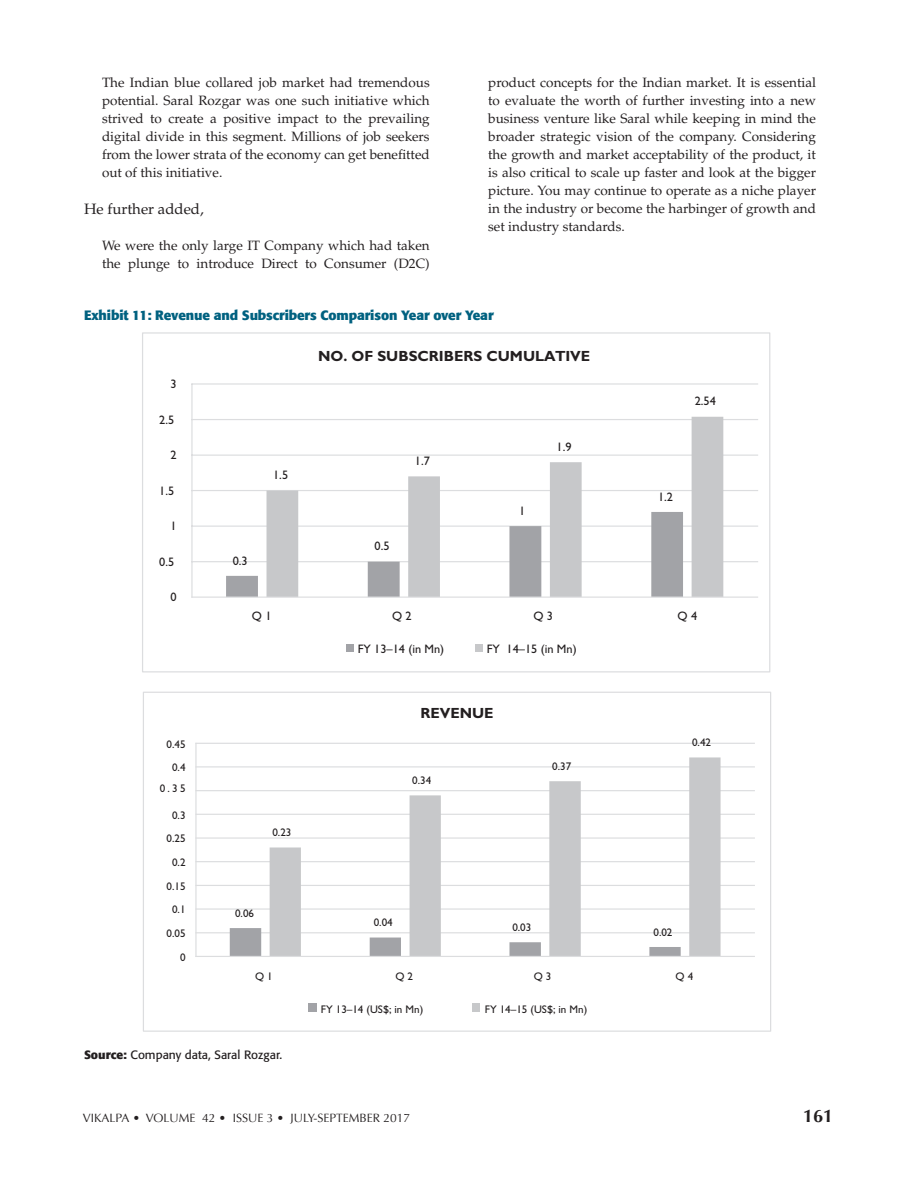
<style>
.page{position:relative;width:918px;height:1188px;background:#fff}
.page>*{position:absolute;margin:0;border:0;box-sizing:border-box;transform-origin:0 0}
.t1{font:700 18px "Optima";color:#231f20}
.t2{font:15px "Palatino";color:#231f20}
.t3{font:700 14.7px "Gill Sans";color:#231f20}
.t4{font:13.5px/18px "Palatino";color:#231f20;text-align:justify}
.t5{font:700 13.5px "Formata";letter-spacing:-.01em;color:#006180}
.t6{font:12.3px "Gill Sans";color:#231f20}
.t7{font:12px "Optima";color:#231f20}
.t8{font:12px "Formata";color:#231f20}
.t9{font:11.1px "Gill Sans";color:#231f20}
.s1{font-weight:700}
</style>
<div class="page">
<hr style="left:191px;top:383px;width:567px;height:2px;background:#dcdddf">
<hr style="left:191px;top:384px;width:2px;height:214px;background:#dcdddf">
<hr style="left:191px;top:419px;width:567px;height:1px;background:#dcdddf">
<hr style="left:191px;top:455px;width:567px;height:1px;background:#dcdddf">
<hr style="left:191px;top:490px;width:567px;height:1px;background:#dcdddf">
<hr style="left:191px;top:526px;width:567px;height:1px;background:#dcdddf">
<hr style="left:191px;top:561px;width:567px;height:1px;background:#dcdddf">
<svg style="left:226px;top:512px;width:41px;height:85px"></svg>
<svg style="left:267px;top:417px;width:456px;height:180px"></svg>
<hr style="left:191px;top:597px;width:567px;height:1px;background:#dcdddf">
<div style="left:346px;top:645px;width:8px;height:7px;background:#a2a3a7"></div>
<div style="left:475px;top:645px;width:8px;height:7px;background:#c7c8ca"></div>
<hr style="left:195px;top:743px;width:560px;height:1px;background:#dcdddf">
<hr style="left:195px;top:766px;width:560px;height:1px;background:#dcdddf">
<hr style="left:195px;top:790px;width:560px;height:1px;background:#dcdddf">
<hr style="left:195px;top:814px;width:560px;height:1px;background:#dcdddf">
<hr style="left:195px;top:837px;width:560px;height:2px;background:#dcdddf">
<hr style="left:195px;top:861px;width:560px;height:1px;background:#dcdddf">
<hr style="left:195px;top:885px;width:560px;height:1px;background:#dcdddf">
<hr style="left:195px;top:908px;width:560px;height:2px;background:#dcdddf">
<hr style="left:195px;top:932px;width:560px;height:1px;background:#dcdddf">
<svg style="left:230px;top:928px;width:40px;height:28px"></svg>
<svg style="left:270px;top:757px;width:451px;height:199px"></svg>
<hr style="left:195px;top:956px;width:560px;height:1px;background:#dcdddf">
<div style="left:308px;top:1004px;width:9px;height:8px;background:#a2a3a7"></div>
<div style="left:472px;top:1004px;width:8px;height:8px;background:#c7c8ca"></div>
<hr style="left:195px;top:743px;width:2px;height:214px;background:#dcdddf">
<p class="t4" style="left:102px;top:73px;width:329px">The Indian blue collared job market had tremendous potential. Saral Rozgar was one such initiative which strived to create a positive impact to the prevailing digital divide in this segment. Millions of job seekers from the lower strata of the economy can get benefitted out of this initiative.</p>
<p class="t2" style="left:84px;top:200px;width:121px">He further added,</p>
<p class="t4" style="left:102px;top:237px;width:329px">We were the only large IT Company which had taken the plunge to introduce Direct to Consumer (D2C)</p>
<p class="t4" style="left:488px;top:73px;width:329px">product concepts for the Indian market. It is essential to evaluate the worth of further investing into a new business venture like Saral while keeping in mind the broader strategic vision of the company. Considering the growth and market acceptability of the product, it is also critical to scale up faster and look at the bigger picture. You may continue to operate as a niche player in the industry or become the harbinger of growth and set industry standards.</p>
<p class="t5" style="left:84px;top:307px;width:411px">Exhibit 11: Revenue and Subscribers Comparison Year over Year</p>
<p class="t6" style="left:170px;top:377px;width:8px">3</p>
<p class="t6" style="left:159px;top:413px;width:16px">2.5</p>
<p class="t6" style="left:170px;top:448px;width:8px">2</p>
<p class="t6" style="left:159px;top:484px;width:16px">1.5</p>
<p class="t6" style="left:170px;top:519px;width:8px">1</p>
<p class="t6" style="left:159px;top:555px;width:16px">0.5</p>
<p class="t6" style="left:170px;top:590px;width:8px">0</p>
<p class="t9" style="left:167px;top:737px;width:21px">0.45</p>
<p class="t9" style="left:172px;top:761px;width:15px">0.4</p>
<p class="t9" style="left:160px;top:782px;width:27px">0.35</p>
<p class="t9" style="left:172px;top:808px;width:15px">0.3</p>
<p class="t9" style="left:167px;top:832px;width:21px">0.25</p>
<p class="t9" style="left:172px;top:856px;width:15px">0.2</p>
<p class="t9" style="left:167px;top:879px;width:21px">0.15</p>
<p class="t9" style="left:172px;top:903px;width:15px">0.1</p>
<p class="t9" style="left:167px;top:927px;width:21px">0.05</p>
<p class="t9" style="left:180px;top:951px;width:7px">0</p>
<p class="t6" style="left:273px;top:468px;width:16px">1.5</p>
<p class="t6" style="left:233px;top:553px;width:16px">0.3</p>
<p class="t6" style="left:252px;top:609px;width:21px">Q 1</p>
<p class="t9" style="left:272px;top:826px;width:21px">0.23</p>
<p class="t3" style="left:318px;top:348px;width:274px">NO. OF SUBSCRIBERS CUMULATIVE</p>
<p class="t6" style="left:415px;top:454px;width:16px">1.7</p>
<p class="t6" style="left:375px;top:539px;width:16px">0.5</p>
<p class="t6" style="left:519px;top:504px;width:8px">1</p>
<p class="t6" style="left:557px;top:440px;width:16px">1.9</p>
<p class="t6" style="left:695px;top:394px;width:23px">2.54</p>
<p class="t6" style="left:658px;top:490px;width:16px">1.2</p>
<p class="t6" style="left:392px;top:609px;width:21px">Q 2</p>
<p class="t6" style="left:534px;top:609px;width:21px">Q 3</p>
<p class="t6" style="left:678px;top:609px;width:21px">Q 4</p>
<p class="t6" style="left:358px;top:641px;width:88px">FY 13–14 (in Mn)</p>
<p class="t6" style="left:487px;top:641px;width:91px">FY 14–15 (in Mn)</p>
<p class="t3" style="left:420px;top:704px;width:75px">REVENUE</p>
<p class="t9" style="left:412px;top:774px;width:21px">0.34</p>
<p class="t9" style="left:552px;top:760px;width:21px">0.37</p>
<p class="t9" style="left:692px;top:736px;width:21px">0.42</p>
<p class="t9" style="left:235px;top:907px;width:21px">0.06</p>
<p class="t9" style="left:374px;top:916px;width:21px">0.04</p>
<p class="t9" style="left:512px;top:921px;width:21px">0.03</p>
<p class="t9" style="left:654px;top:926px;width:21px">0.02</p>
<p class="t9" style="left:255px;top:970px;width:19px">Q 1</p>
<p class="t9" style="left:395px;top:970px;width:19px">Q 2</p>
<p class="t9" style="left:534px;top:970px;width:19px">Q 3</p>
<p class="t9" style="left:676px;top:970px;width:19px">Q 4</p>
<p class="t9" style="left:321px;top:1003px;width:104px">FY 13–14 (US$; in Mn)</p>
<p class="t9" style="left:485px;top:1003px;width:104px">FY 14–15 (US$; in Mn)</p>
<p class="t8" style="left:84px;top:1047px;width:200px"><span class="s1">Source:</span> Company data, Saral Rozgar.</p>
<p class="t7" style="left:83px;top:1111px;width:329px">VIKALPA • VOLUME 42 • ISSUE 3 • JULY-SEPTEMBER 2017</p>
<h1 class="t1" style="left:803px;top:1105px;width:32px">161</h1>
</div>
